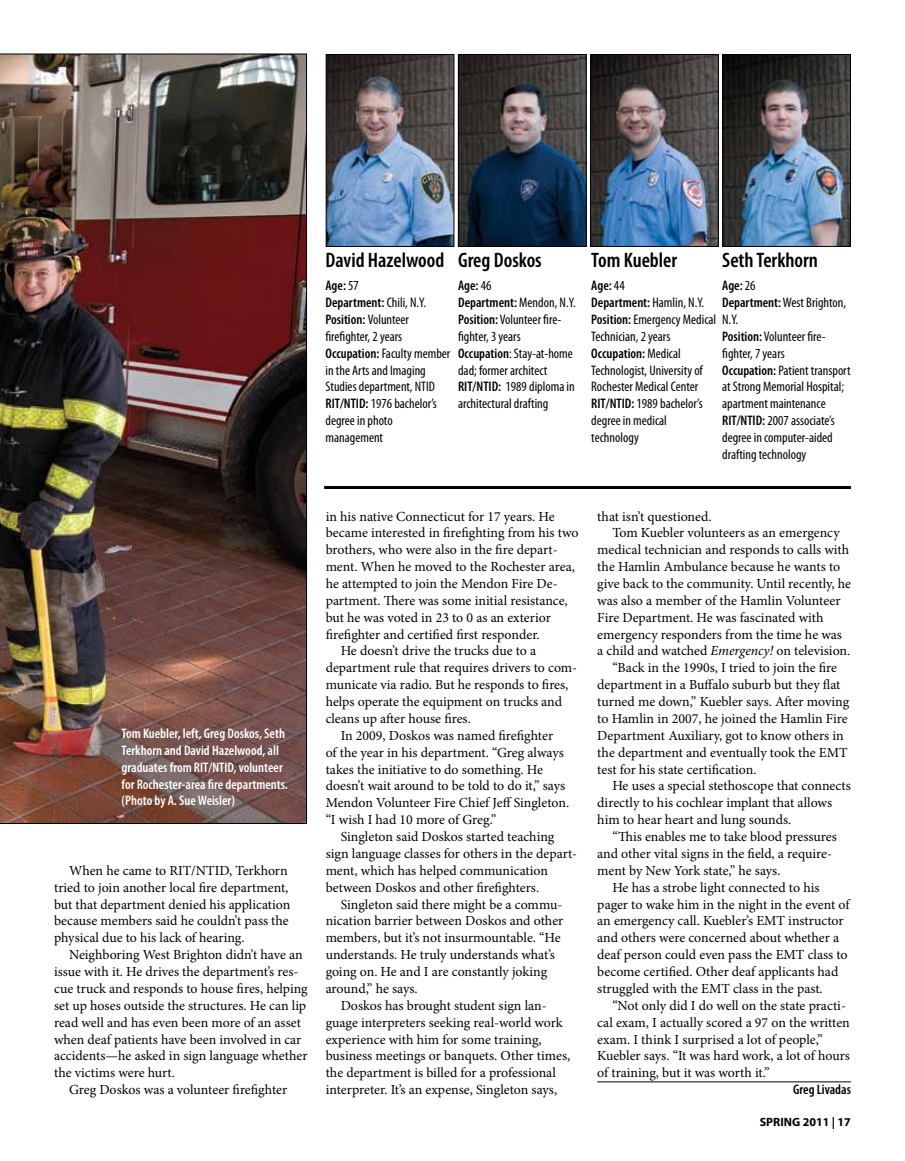
<style>
.page{position:relative;width:905px;height:1161px;background:#fff}
.page>*{position:absolute;margin:0;border:0;box-sizing:border-box;transform-origin:0 0}
.t1{font:600 condensed 21px "Myriad Pro";color:#000}
.t2{font:13.8px/16.8px "Minion Pro";color:#000}
.t3{font:condensed 13.8px/16.8px "Myriad Pro";color:#000}
.t4{font:600 condensed 13.8px/16.8px "Myriad Pro";color:#fff}
.t5{font:600 condensed 13.8px/16.8px "Myriad Pro";color:#000}
.t6{font:700 12px "Myriad Pro";color:#000}
.s1{font-weight:600}
.s2{font-weight:400}
.s3{font-style:italic}
</style>
<div class="page">
<img style="left:0;top:54px;width:307px;height:770px">
<img style="left:328px;top:56px;width:124px;height:189px">
<div style="left:326px;top:54px;width:128px;height:193px;border:1px solid #000"></div>
<img style="left:592px;top:56px;width:124px;height:189px">
<div style="left:590px;top:54px;width:128px;height:193px;border:1px solid #000"></div>
<img style="left:724px;top:56px;width:124px;height:189px">
<div style="left:722px;top:54px;width:128px;height:193px;border:1px solid #000"></div>
<img style="left:460px;top:56px;width:124px;height:189px">
<div style="left:458px;top:54px;width:128px;height:193px;border:1px solid #000"></div>
<hr style="left:597px;top:1082px;width:253px;height:1px;background:#000">
<hr style="left:324px;top:486px;width:526px;height:3px;background:#000">
<h1 class="t1" style="left:325px;top:247px;width:120px">David Hazelwood</h1>
<p class="t3" style="left:325px;top:277px;width:126px"><span class="s1">Age:</span> 57<br><span class="s1">Department:</span> Chili, N.Y.<br><span class="s1">Position:</span> Volunteer firefighter, 2 years<br><span class="s1">Occupation:</span> Faculty member in the Arts and Imaging<br>Studies department, NTID<br><span class="s1">RIT/NTID:</span> 1976 bachelor’s degree in photo management</p>
<h1 class="t1" style="left:458px;top:247px;width:85px">Greg Doskos</h1>
<p class="t3" style="left:458px;top:277px;width:119px"><span class="s1">Age:</span> 46<br><span class="s1">Department:</span> Mendon, N.Y.<br><span class="s1">Position:</span> Volunteer fire&shy;fighter, 3 years<br><span class="s1">Occupation</span>: Stay-at-home dad; former architect<br><span class="s1">RIT/NTID:</span> 1989 diploma in architectural drafting</p>
<h1 class="t1" style="left:591px;top:247px;width:87px">Tom Kuebler</h1>
<p class="t3" style="left:591px;top:277px;width:148px"><span class="s1">Age:</span> 44<br><span class="s1">Department:</span> Hamlin, N.Y.<br><span class="s1">Position:</span> Emergency Medical N.Y.<br>Technician, 2 years<br><span class="s1">Occupation:</span> Medical<br>Technologist, University of<br>Rochester Medical Center<br><span class="s1">RIT/NTID:</span> 1989 bachelor’s<br>degree in medical<br>technology</p>
<h1 class="t1" style="left:722px;top:247px;width:97px">Seth Terkhorn</h1>
<p class="t5" style="left:722px;top:277px;width:125px">Age: <span class="s2">26<br></span>Department: <span class="s2">West Brighton,</span></p>
<p class="t3" style="left:722px;top:328px;width:130px"><span class="s1">Position:</span> Volunteer fire&shy;fighter, 7 years<br><span class="s1">Occupation:</span> Patient transport at Strong Memorial Hospital; apartment maintenance<br><span class="s1">RIT/NTID:</span> 2007 associate’s degree in computer-aided drafting technology</p>
<p class="t4" style="left:122px;top:725px;width:168px">Tom Kuebler, left, Greg Doskos, Seth Terkhorn and David Hazelwood, all graduates from RIT/NTID, volunteer for Rochester-area fire departments. (Photo by A. Sue Weisler)</p>
<p class="t2" style="left:54px;top:862px;width:238px;text-indent:15px">When he came to RIT/NTID, Terkhorn tried to join another local fire department, but that department denied his application because members said he couldn’t pass the physical due to his lack of hearing.</p>
<p class="t2" style="left:54px;top:946px;width:255px;text-indent:15px">Neighboring West Brighton didn’t have an issue with it. He drives the department’s res&shy;cue truck and responds to house fires, helping set up hoses outside the structures. He can lip read well and has even been more of an asset when deaf patients have been involved in car accidents—he asked in sign language whether the victims were hurt.</p>
<p class="t2" style="left:69px;top:1081px;width:220px">Greg Doskos was a volunteer firefighter</p>
<p class="t2" style="left:326px;top:508px;width:230px">in his native Connecticut for 17 years. He</p>
<p class="t2" style="left:326px;top:525px;width:254px">became interested in firefighting from his two</p>
<p class="t2" style="left:326px;top:542px;width:233px">brothers, who were also in the fire depart-</p>
<p class="t2" style="left:326px;top:558px;width:251px">ment. When he moved to the Rochester area,</p>
<p class="t2" style="left:326px;top:575px;width:233px">he attempted to join the Mendon Fire De-</p>
<p class="t2" style="left:326px;top:592px;width:244px">partment. There was some initial resistance,</p>
<p class="t2" style="left:326px;top:609px;width:227px">but he was voted in 23 to 0 as an exterior</p>
<p class="t2" style="left:326px;top:626px;width:215px">firefighter and certified first responder.</p>
<p class="t2" style="left:340px;top:643px;width:197px">He doesn’t drive the trucks due to a</p>
<p class="t2" style="left:326px;top:660px;width:253px">department rule that requires drivers to com-</p>
<p class="t2" style="left:326px;top:676px;width:244px">municate via radio. But he responds to fires,</p>
<p class="t2" style="left:326px;top:693px;width:238px">helps operate the equipment on trucks and</p>
<p class="t2" style="left:326px;top:710px;width:147px">cleans up after house fires.</p>
<p class="t2" style="left:340px;top:727px;width:214px">In 2009, Doskos was named firefighter</p>
<p class="t2" style="left:326px;top:744px;width:240px">of the year in his department. “Greg always</p>
<p class="t2" style="left:326px;top:761px;width:219px">takes the initiative to do something. He</p>
<p class="t2" style="left:326px;top:778px;width:241px">doesn’t wait around to be told to do it,” says</p>
<p class="t2" style="left:326px;top:795px;width:245px">Mendon Volunteer Fire Chief Jeff Singleton.</p>
<p class="t2" style="left:326px;top:811px;width:172px">“I wish I had 10 more of Greg.”</p>
<p class="t2" style="left:340px;top:828px;width:215px">Singleton said Doskos started teaching</p>
<p class="t2" style="left:326px;top:845px;width:253px">sign language classes for others in the depart-</p>
<p class="t2" style="left:326px;top:862px;width:224px">ment, which has helped communication</p>
<p class="t2" style="left:326px;top:879px;width:215px">between Doskos and other firefighters.</p>
<p class="t2" style="left:340px;top:896px;width:223px">Singleton said there might be a commu-</p>
<p class="t2" style="left:326px;top:913px;width:239px">nication barrier between Doskos and other</p>
<p class="t2" style="left:326px;top:930px;width:236px">members, but it’s not insurmountable. “He</p>
<p class="t2" style="left:326px;top:946px;width:231px">understands. He truly understands what’s</p>
<p class="t2" style="left:326px;top:963px;width:223px">going on. He and I are constantly joking</p>
<p class="t2" style="left:326px;top:980px;width:94px">around,” he says.</p>
<p class="t2" style="left:340px;top:997px;width:207px">Doskos has brought student sign lan-</p>
<p class="t2" style="left:326px;top:1014px;width:239px">guage interpreters seeking real-world work</p>
<p class="t2" style="left:326px;top:1031px;width:217px">experience with him for some training,</p>
<p class="t2" style="left:326px;top:1048px;width:246px">business meetings or banquets. Other times,</p>
<p class="t2" style="left:326px;top:1065px;width:232px">the department is billed for a professional</p>
<p class="t2" style="left:326px;top:1081px;width:233px">interpreter. It’s an expense, Singleton says,</p>
<p class="t2" style="left:597px;top:508px;width:116px">that isn’t questioned.</p>
<p class="t2" style="left:612px;top:525px;width:229px">Tom Kuebler volunteers as an emergency</p>
<p class="t2" style="left:597px;top:542px;width:253px">medical technician and responds to calls with</p>
<p class="t2" style="left:597px;top:558px;width:244px">the Hamlin Ambulance because he wants to</p>
<p class="t2" style="left:597px;top:575px;width:255px">give back to the community. Until recently, he</p>
<p class="t2" style="left:597px;top:592px;width:245px">was also a member of the Hamlin Volunteer</p>
<p class="t2" style="left:597px;top:609px;width:228px">Fire Department. He was fascinated with</p>
<p class="t2" style="left:597px;top:626px;width:246px">emergency responders from the time he was</p>
<p class="t2" style="left:597px;top:643px;width:254px">a child and watched <span class="s3">Emergency!</span> on television.</p>
<p class="t2" style="left:612px;top:660px;width:226px">“Back in the 1990s, I tried to join the fire</p>
<p class="t2" style="left:597px;top:676px;width:244px">department in a Buffalo suburb but they flat</p>
<p class="t2" style="left:597px;top:693px;width:253px">turned me down,” Kuebler says. After moving</p>
<p class="t2" style="left:597px;top:710px;width:252px">to Hamlin in 2007, he joined the Hamlin Fire</p>
<p class="t2" style="left:597px;top:727px;width:248px">Department Auxiliary, got to know others in</p>
<p class="t2" style="left:597px;top:744px;width:252px">the department and eventually took the EMT</p>
<p class="t2" style="left:597px;top:761px;width:161px">test for his state certification.</p>
<p class="t2" style="left:612px;top:778px;width:240px">He uses a special stethoscope that connects</p>
<p class="t2" style="left:597px;top:795px;width:236px">directly to his cochlear implant that allows</p>
<p class="t2" style="left:597px;top:811px;width:195px">him to hear heart and lung sounds.</p>
<p class="t2" style="left:612px;top:828px;width:226px">“This enables me to take blood pressures</p>
<p class="t2" style="left:597px;top:845px;width:236px">and other vital signs in the field, a require-</p>
<p class="t2" style="left:597px;top:862px;width:185px">ment by New York state,” he says.</p>
<p class="t2" style="left:612px;top:879px;width:209px">He has a strobe light connected to his</p>
<p class="t2" style="left:597px;top:896px;width:254px">pager to wake him in the night in the event of</p>
<p class="t2" style="left:597px;top:913px;width:248px">an emergency call. Kuebler’s EMT instructor</p>
<p class="t2" style="left:597px;top:930px;width:243px">and others were concerned about whether a</p>
<p class="t2" style="left:597px;top:946px;width:252px">deaf person could even pass the EMT class to</p>
<p class="t2" style="left:597px;top:963px;width:242px">become certified. Other deaf applicants had</p>
<p class="t2" style="left:597px;top:980px;width:227px">struggled with the EMT class in the past.</p>
<p class="t2" style="left:612px;top:997px;width:235px">“Not only did I do well on the state practi-</p>
<p class="t2" style="left:597px;top:1014px;width:254px">cal exam, I actually scored a 97 on the written</p>
<p class="t2" style="left:597px;top:1031px;width:227px">exam. I think I surprised a lot of people,”</p>
<p class="t2" style="left:597px;top:1048px;width:254px">Kuebler says. “It was hard work, a lot of hours</p>
<p class="t2" style="left:597px;top:1065px;width:174px">of training, but it was worth it.”</p>
<p class="t5" style="left:793px;top:1081px;width:59px">Greg Livadas</p>
<p class="t6" style="left:759px;top:1114px;width:93px">SPRING 2011 | 17</p>
</div>
